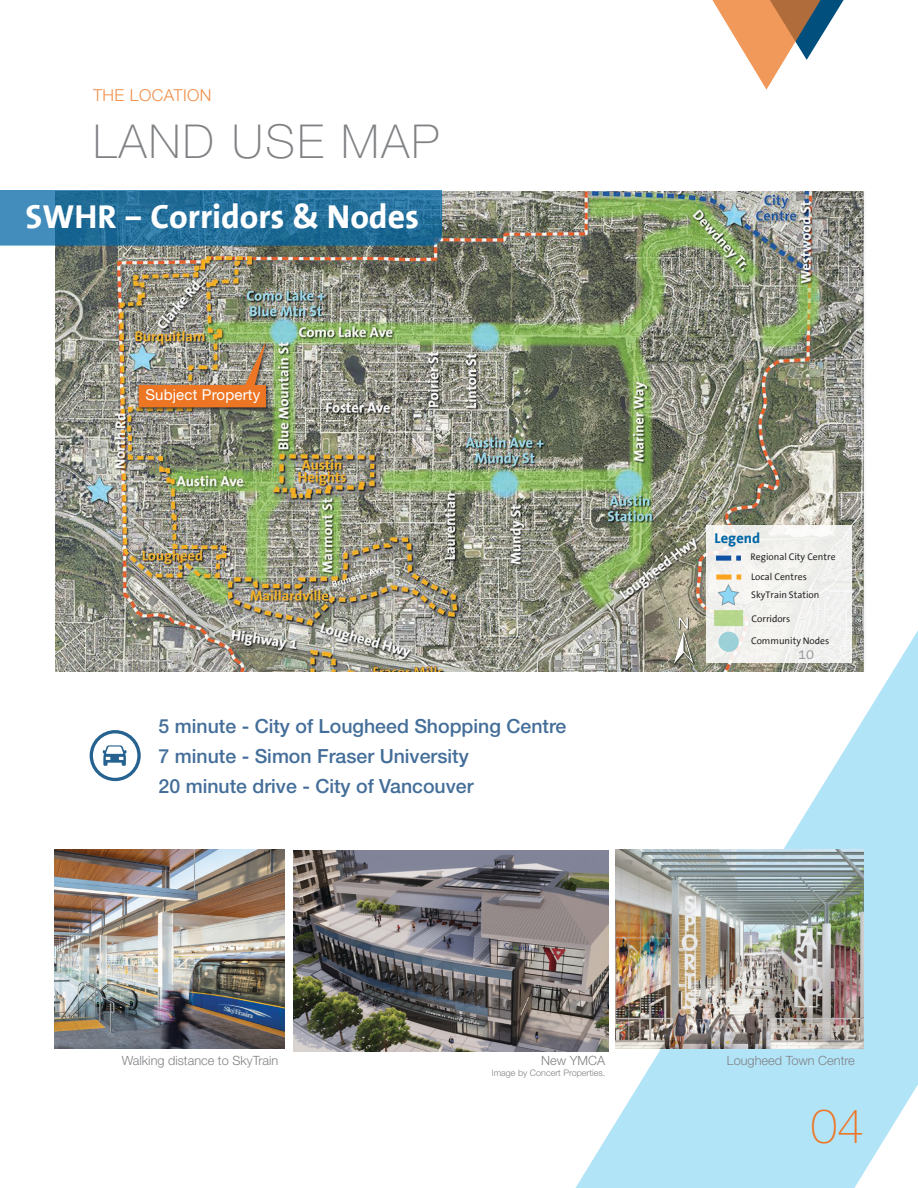
<style>
.page{position:relative;width:918px;height:1188px;background:#fff}
.page>*{position:absolute;margin:0;border:0;box-sizing:border-box;transform-origin:0 0}
.t1{font:100 47.7px "Helvetica Neue LT Std";color:#ed7625}
.Headline{font:100 46.8px "Helvetica Neue LT Std";letter-spacing:.05em;color:#808285}
.t2{font:700 33.6px "The Sans Office";color:#fff}
.text_paragraph{font:500 19.5px "Helvetica Neue LT Std";color:#446e99}
.Subhead{font:300 16.5px "Helvetica Neue LT Std";letter-spacing:.025em;color:#f18f4a}
.text_footer{font:15px "Helvetica Neue LT Std";letter-spacing:.01em;color:#fff}
.t3{font:700 14.4px "The Sans Office";letter-spacing:.005em;color:#0066a5}
.t4{font:14.4px "The Sans Office";color:#9a9d9f}
.text_footer-2{font:300 12.75px "Helvetica Neue LT Std";color:#808285}
.t5{font:9.6px/19px "The Sans Office";color:#231f20}
.text_footer-3{font:300 9px "Helvetica Neue LT Std";color:#808285}
</style>
<div class="page">
<svg style="left:575px;top:630px;width:343px;height:558px;fill:#b2e4f8"></svg>
<div style="left:0;top:190px;width:866px;height:482px;background:#fff"></div>
<img style="left:55px;top:191px;width:810px;height:481px">
<div style="left:706px;top:526px;width:146px;height:137px;background:#f1f1ef"></div>
<svg style="left:716px;top:556px;width:25px;height:5px"></svg>
<svg style="left:714px;top:574px;width:29px;height:52px"></svg>
<div style="left:719px;top:632px;width:20px;height:20px;background:#9dd1d8;border-radius:50%"></div>
<svg style="left:0;top:190px;width:442px;height:56px;background:#27729e"></svg>
<img style="left:657px;top:607px;width:43px;height:65px">
<svg style="left:712px;top:0;width:132px;height:90px"></svg>
<div style="left:137px;top:340px;width:133px;height:71px;background:#231f20;opacity:.75"></div>
<img style="left:139px;top:341px;width:127px;height:66px">
<img style="left:293px;top:850px;width:315px;height:201px">
<img style="left:54px;top:849px;width:230px;height:200px">
<img style="left:616px;top:850px;width:248px;height:199px">
<svg style="left:103px;top:745px;width:24px;height:21px"></svg>
<div style="left:90px;top:730px;width:51px;height:51px;border:3px solid #256290;border-radius:50%"></div>
<p class="Subhead" style="left:93px;top:85px;width:120px">THE LOCATION</p>
<p class="Headline" style="left:93px;top:114px;width:348px">LAND USE MAP</p>
<p class="t2" style="left:25px;top:197px;width:395px">SWHR – Corridors &amp; Nodes</p>
<p class="text_footer" style="left:145px;top:386px;width:116px">Subject Property</p>
<p class="text_paragraph" style="left:159px;top:714px;width:409px">5 minute - City of Lougheed Shopping Centre</p>
<p class="text_paragraph" style="left:159px;top:744px;width:312px">7 minute - Simon Fraser University</p>
<p class="text_paragraph" style="left:159px;top:774px;width:317px">20 minute drive - City of Vancouver</p>
<p class="t3" style="left:715px;top:530px;width:47px">Legend</p>
<p class="t5" style="left:750px;top:548px;width:87px">Regional City Centre<br>Local Centres<br>SkyTrain Station</p>
<p class="t5" style="left:751px;top:631px;width:80px">Community Nodes</p>
<p class="t4" style="left:798px;top:647px;width:17px">10</p>
<p class="t5" style="left:752px;top:609px;width:40px">Corridors</p>
<p class="text_footer-2" style="left:122px;top:1053px;width:158px">Walking distance to SkyTrain</p>
<p class="text_footer-2" style="left:727px;top:1053px;width:130px">Lougheed Town Centre</p>
<p class="text_footer-2" style="left:541px;top:1053px;width:66px">New YMCA</p>
<p class="text_footer-3" style="left:492px;top:1068px;width:115px">Image by Concert Properties.</p>
<p class="t1" style="left:811px;top:1099px;width:55px">04</p>
</div>
